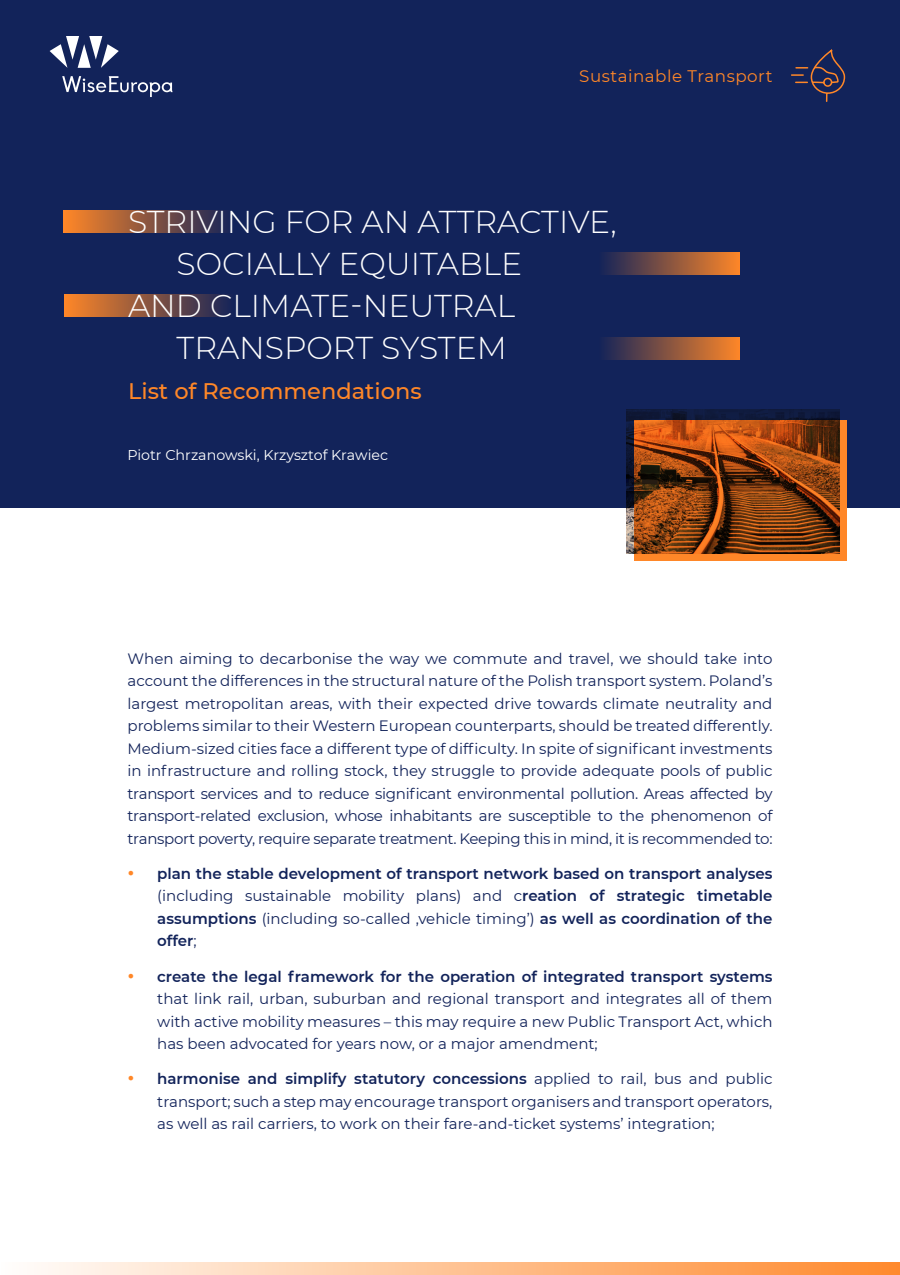
<style>
.page{position:relative;width:900px;height:1275px;background:#fff}
.page>*{position:absolute;margin:0;border:0;box-sizing:border-box;transform-origin:0 0}
.t1{font:300 31.5px "Montserrat";color:#fff}
.t2{font:500 22.5px "Montserrat";color:#ff8728}
.t3{font:16.65px "Montserrat";letter-spacing:.03em;color:#ff8728}
.t4{font:15px/22.5px "Montserrat";letter-spacing:-.005em;color:#12235a;text-align:justify}
.t5{font:600 15px/22.5px "Montserrat";color:#12235a;text-align:justify}
.t6{font:14.25px "Montserrat";color:#fff}
.s1{font-size:21px;color:#ff8728}
.s2{font-weight:400}
.s3{font-weight:600;font-size:21px;color:#ff8728}
.s4{font-weight:600}
</style>
<div class="page">
<div style="left:0;top:0;width:900px;height:507px;background:#12235a"></div>
<div style="left:599px;top:252px;width:141px;height:23px;background:linear-gradient(to right,#142359,#fe8628)"></div>
<div style="left:599px;top:337px;width:141px;height:23px;background:linear-gradient(to right,#142359,#fe8628)"></div>
<div style="left:64px;top:294px;width:169px;height:23px;background:linear-gradient(to right,#fe8628,#152459)"></div>
<div style="left:64px;top:210px;width:169px;height:23px;background:linear-gradient(to right,#ff8728,#152459)"></div>
<div style="left:634px;top:420px;width:213px;height:141px;background:#ff8728"></div>
<img style="left:626px;top:410px;width:214px;height:143px">
<svg style="left:37px;top:1263px;width:863px;height:12px;background:#ffc190"></svg>
<svg style="left:50px;top:36px;width:69px;height:32px"></svg>
<svg style="left:62px;top:76px;width:111px;height:21px"></svg>
<svg style="left:791px;top:49px;width:55px;height:53px"></svg>
<p class="t3" style="left:579px;top:65px;width:195px">Sustainable Transport</p>
<h1 class="t1" style="left:128px;top:200px;width:490px">STRIVING FOR AN ATTRACTIVE,</h1>
<h1 class="t1" style="left:177px;top:242px;width:347px">SOCIALLY EQUITABLE</h1>
<h1 class="t1" style="left:128px;top:284px;width:389px">AND CLIMATE-NEUTRAL</h1>
<h1 class="t1" style="left:177px;top:326px;width:332px">TRANSPORT SYSTEM</h1>
<h2 class="t2" style="left:128px;top:376px;width:295px">List of Recommendations</h2>
<p class="t6" style="left:128px;top:445px;width:262px">Piotr Chrzanowski, Krzysztof Krawiec</p>
<p class="t4" style="left:128px;top:646px;width:647px">When aiming to decarbonise the way we commute and travel, we should take into account the differences in the structural nature of the Polish transport system. Poland’s largest metropolitan areas, with their expected drive towards climate neutrality and problems similar to their Western European counterparts, should be treated differently.<br>Medium-sized cities face a different type of difficulty. In spite of significant investments in infrastructure and rolling stock, they struggle to provide adequate pools of public transport services and to reduce significant environmental pollution. Areas affected by transport-related exclusion, whose inhabitants are susceptible to the phenomenon of transport poverty, require separate treatment. Keeping this in mind, it is recommended to:</p>
<p class="t5" style="left:157px;top:862px;width:617px;text-indent:-30px"><span class="s1">•</span> plan the stable development of transport network based on transport analyses <span class="s2">(including sustainable mobility plans) and c</span>reation of strategic timetable assumptions <span class="s2">(including so-called ‚vehicle timing’)</span> as well as coordination of the offer<span class="s2">;</span></p>
<p class="t4" style="left:157px;top:964px;width:617px;text-indent:-30px"><span class="s3">•</span> <span class="s4">create the legal framework for the operation of integrated transport systems </span>that link rail, urban, suburban and regional transport and integrates all of them with active mobility measures – this may require a new Public Transport Act, which has been advocated for years now, or a major amendment;</p>
<p class="t4" style="left:157px;top:1067px;width:617px;text-indent:-30px"><span class="s3">•</span> <span class="s4">harmonise and simplify statutory concessions</span> applied to rail, bus and public transport; such a step may encourage transport organisers and transport operators, as well as rail carriers, to work on their fare-and-ticket systems’ integration;</p>
</div>
